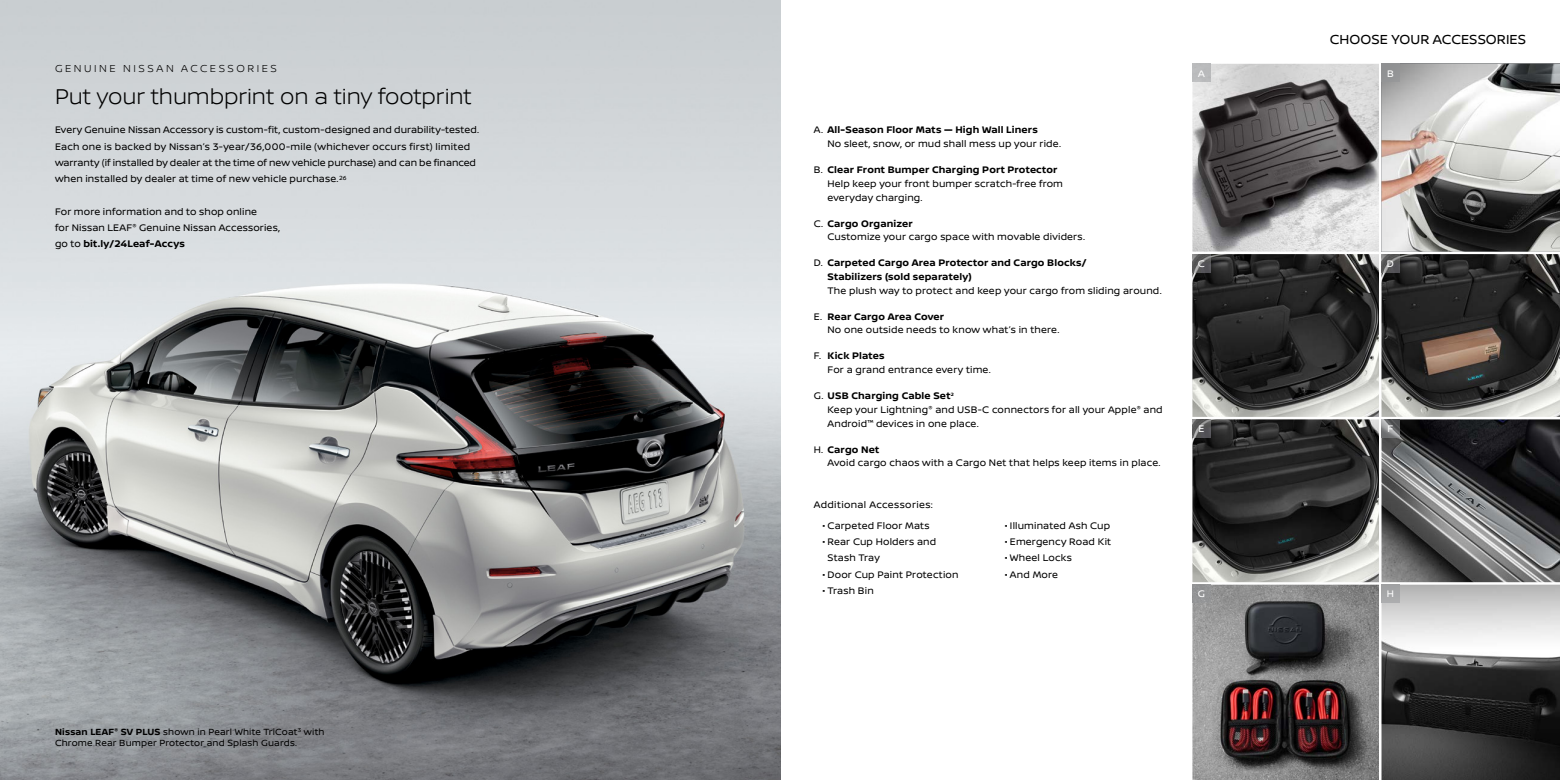
<style>
.page{position:relative;width:1560px;height:780px;background:#fff}
.page>*{position:absolute;margin:0;border:0;box-sizing:border-box;transform-origin:0 0}
.t1{font:300 22.5px "Nissan Brand";letter-spacing:-.005em;color:#000}
.t2{font:13.75px "Nissan Brand";color:#000}
.t3{font:300 10.62px "Nissan Brand";letter-spacing:.235em;color:#000}
.t4{font:10px/13.8px "Nissan Brand";letter-spacing:.015em;color:#000}
.t5{font:700 10px/13.8px "Nissan Brand";letter-spacing:.015em;color:#000}
.t6{font:10px "Nissan Brand";letter-spacing:.035em;color:#000}
.t7{font:10px "Nissan Brand";color:#fff}
.t8{font:9.38px/11.2px "Nissan Brand";letter-spacing:.015em;color:#000}
.s1{font-weight:700}
.s2{font-weight:400}
</style>
<div class="page">
<img style="left:0;top:0;width:780px;height:780px">
<img style="left:1192px;top:254px;width:186px;height:163px">
<img style="left:1381px;top:64px;width:178px;height:187px">
<img style="left:1381px;top:419px;width:178px;height:163px">
<img style="left:1192px;top:419px;width:186px;height:163px">
<img style="left:1192px;top:64px;width:186px;height:187px">
<img style="left:1192px;top:584px;width:186px;height:196px">
<img style="left:1381px;top:254px;width:178px;height:163px">
<img style="left:1381px;top:584px;width:178px;height:196px">
<img style="left:1192px;top:64px;width:18px;height:18px">
<img style="left:1192px;top:254px;width:18px;height:18px">
<img style="left:1192px;top:419px;width:18px;height:18px">
<img style="left:1192px;top:584px;width:18px;height:18px">
<img style="left:1381px;top:584px;width:18px;height:18px">
<img style="left:1381px;top:254px;width:18px;height:18px">
<img style="left:1381px;top:419px;width:18px;height:18px">
<img style="left:1381px;top:64px;width:18px;height:18px">
<p class="t3" style="left:55px;top:60px;width:223px">GENUINE NISSAN ACCESSORIES</p>
<h1 class="t1" style="left:55px;top:80px;width:418px">Put your thumbprint on a tiny footprint</h1>
<p class="t4" style="left:55px;top:121px;width:425px;line-height:16.2px">Every Genuine Nissan Accessory is custom-fit, custom-designed and durability-tested.<br>Each one is backed by Nissan’s 3-year/36,000-mile (whichever occurs first) limited warranty (if installed by dealer at the time of new vehicle purchase) and can be financed when installed by dealer at time of new vehicle purchase.<sup>26</sup></p>
<p class="t4" style="left:55px;top:203px;width:226px;line-height:16.2px">For more information and to shop online<br>for Nissan LEAF<sup>®</sup> Genuine Nissan Accessories, go to <span class="s1">bit.ly/24Leaf-Accys</span></p>
<p class="t8" style="left:55px;top:725px;width:271px"><span class="s1">Nissan LEAF</span><sup>®</sup> <span class="s1">SV PLUS</span> shown in Pearl White TriCoat<sup>3</sup> with<br>Chrome Rear Bumper Protector and Splash Guards.</p>
<p class="t4" style="left:827px;top:123px;width:235px;text-indent:-14px">A. <span class="s1">All-Season Floor Mats — High Wall Liners<br></span>No sleet, snow, or mud shall mess up your ride.</p>
<p class="t4" style="left:827px;top:162px;width:237px;text-indent:-14px">B. <span class="s1">Clear Front Bumper Charging Port Protector<br></span>Help keep your front bumper scratch-free from everyday charging.</p>
<p class="t4" style="left:827px;top:216px;width:259px;text-indent:-14px">C. <span class="s1">Cargo Organizer<br></span>Customize your cargo space with movable dividers.</p>
<p class="t5" style="left:827px;top:255px;width:261px;text-indent:-14px"><span class="s2">D.</span> Carpeted Cargo Area Protector and Cargo Blocks/<br>Stabilizers (sold separately)</p>
<p class="t4" style="left:827px;top:283px;width:335px">The plush way to protect and keep your cargo from sliding around.</p>
<p class="t4" style="left:827px;top:309px;width:233px;text-indent:-14px">E. <span class="s1">Rear Cargo Area Cover<br></span>No one outside needs to know what’s in there.</p>
<p class="t4" style="left:827px;top:349px;width:165px;text-indent:-14px">F. <span class="s1">Kick Plates<br></span>For a grand entrance every time.</p>
<p class="t4" style="left:827px;top:388px;width:336px;text-indent:-14px">G. <span class="s1">USB Charging Cable Set</span><sup>2<br></sup>Keep your Lightning<sup>®</sup> and USB-C connectors for all your Apple<sup>®</sup> and<br>Android<sup>™</sup> devices in one place.</p>
<p class="t4" style="left:827px;top:442px;width:334px;text-indent:-14px">H. <span class="s1">Cargo Net<br></span>Avoid cargo chaos with a Cargo Net that helps keep items in place.</p>
<p class="t6" style="left:813px;top:497px;width:121px">Additional Accessories:</p>
<p class="t4" style="left:822px;top:518px;width:109px">• Carpeted Floor Mats</p>
<p class="t4" style="left:827px;top:533px;width:110px;line-height:16.2px;text-indent:-5px">• Rear Cup Holders and<br>Stash Tray</p>
<p class="t4" style="left:822px;top:567px;width:137px">• Door Cup Paint Protection</p>
<p class="t4" style="left:822px;top:583px;width:53px">• Trash Bin</p>
<p class="t4" style="left:1004px;top:518px;width:107px">• Illuminated Ash Cup</p>
<p class="t4" style="left:1004px;top:534px;width:108px">• Emergency Road Kit</p>
<p class="t4" style="left:1004px;top:550px;width:68px">• Wheel Locks</p>
<p class="t4" style="left:1004px;top:567px;width:54px">• And More</p>
<h2 class="t2" style="left:1329px;top:29px;width:198px">CHOOSE YOUR ACCESSORIES</h2>
<p class="t7" style="left:1197px;top:66px;width:8px">A</p>
<p class="t7" style="left:1386px;top:66px;width:8px">B</p>
<p class="t7" style="left:1197px;top:256px;width:9px">C</p>
<p class="t7" style="left:1386px;top:256px;width:9px">D</p>
<p class="t7" style="left:1198px;top:421px;width:7px">E</p>
<p class="t7" style="left:1387px;top:421px;width:7px">F</p>
<p class="t7" style="left:1197px;top:586px;width:9px">G</p>
<p class="t7" style="left:1386px;top:586px;width:9px">H</p>
</div>
